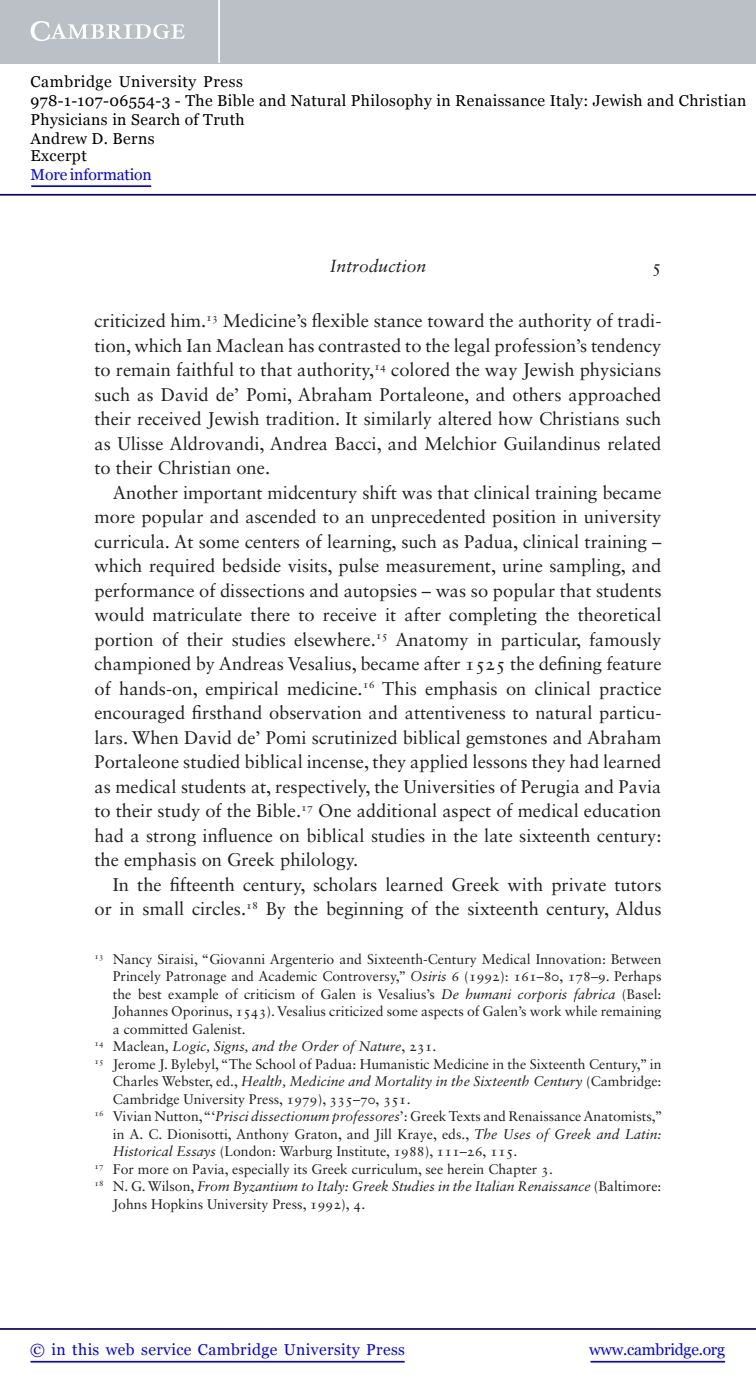
<style>
.page{position:relative;width:756px;height:1388px;background:#fff}
.page>*{position:absolute;margin:0;border:0;box-sizing:border-box;transform-origin:0 0}
.t1{font:18.38px/24.5px "Sabon LT Std";color:#231f20;text-align:justify}
.t2{font:italic 17.5px "Sabon LT Std";color:#231f20}
.t3{font:17.5px "Sabon LT Std";color:#231f20}
.t4{font:15.75px/18.6px "Georgia";letter-spacing:.025em;color:#000}
.t5{font:15.75px "Georgia";letter-spacing:.025em;color:#00f}
.t6{font:15.75px "Georgia";letter-spacing:-.015em;color:#00f}
.t7{font:15.75px "Georgia";letter-spacing:-.01em;color:#00f}
.t8{font:14px "Sabon LT Std";color:#231f20}
.t9{font:italic 14px "Sabon LT Std";color:#231f20}
.s1{font-style:italic}
.s2{font-style:normal}
</style>
<div class="page">
<hr style="left:591px;top:1361px;width:134px;height:1px;background:#00f">
<hr style="left:0;top:1328px;width:756px;height:2px;background:#150666">
<hr style="left:31px;top:1361px;width:374px;height:1px;background:#00f">
<div style="left:0;top:0;width:756px;height:63px;background:#bac0c6"></div>
<svg style="left:31px;top:21px;width:154px;height:20px"></svg>
<hr style="left:218px;top:0;width:2px;height:63px;background:#fff">
<hr style="left:0;top:194px;width:756px;height:2px;background:#150666">
<hr style="left:31px;top:185px;width:120px;height:2px;background:#00f">
<p class="t4" style="left:31px;top:73px;width:717px">Cambridge University Press<br>978-1-107-06554-3 - The Bible and Natural Philosophy in Renaissance Italy: Jewish and Christian Physicians in Search of Truth<br>Andrew D. Berns<br>Excerpt</p>
<p class="t7" style="left:31px;top:165px;width:123px">More information</p>
<p class="t2" style="left:330px;top:259px;width:98px">Introduction</p>
<p class="t3" style="left:652px;top:259px;width:11px">5</p>
<p class="t1" style="left:94px;top:310px;width:569px">criticized him. <sup>13</sup> Medicine’s flexible stance toward the authority of tradi&shy;tion, which Ian Maclean has contrasted to the legal profession’s tendency to remain faithful to that authority, <sup>14</sup> colored the way Jewish physicians such as David de’ Pomi, Abraham Portaleone, and others approached their received Jewish tradition. It similarly altered how Christians such as Ulisse Aldrovandi, Andrea Bacci, and Melchior Guilandinus related to their Christian one.</p>
<p class="t1" style="left:94px;top:482px;width:569px;text-indent:18px">Another important midcentury shift was that clinical training became more popular and ascended to an unprecedented position in university curricula. At some centers of learning, such as Padua, clinical training – which required bedside visits, pulse measurement, urine sampling, and performance of dissections and autopsies – was so popular that students would matriculate there to receive it after completing the theoretical portion of their studies elsewhere. <sup>15</sup> Anatomy in particular, famously championed by Andreas Vesalius, became after 1525 the defining feature of hands-on, empirical medicine. <sup>16</sup> This emphasis on clinical practice encouraged firsthand observation and attentiveness to natural particu&shy;lars. When David de’ Pomi scrutinized biblical gemstones and Abraham Portaleone studied biblical incense, they applied lessons they had learned as medical students at, respectively, the Universities of Perugia and Pavia to their study of the Bible. <sup>17</sup> One additional aspect of medical education had a strong influence on biblical studies in the late sixteenth century: the emphasis on Greek philology.</p>
<p class="t1" style="left:94px;top:874px;width:568px;text-align:right">In the fifteenth century, scholars learned Greek with private tutors or in small circles. <sup>18</sup> By the beginning of the sixteenth century, Aldus</p>
<p class="t8" style="left:94px;top:953px;width:569px"><sup>13</sup> Nancy Siraisi , “ Giovanni Argenterio and Sixteenth-Century Medical Innovation: Between</p>
<p class="t8" style="left:113px;top:970px;width:550px">Princely Patronage and Academic Controversy ,” <span class="s1">Osiris</span> 6 ( 1992 ): 161–80 , 178–9. Perhaps</p>
<p class="t8" style="left:113px;top:988px;width:550px">the best example of criticism of Galen is Vesalius’s <span class="s1">De humani corporis fabrica</span> (Basel:</p>
<p class="t8" style="left:113px;top:1005px;width:550px">Johannes Oporinus, 1543). Vesalius criticized some aspects of Galen’s work while remaining</p>
<p class="t8" style="left:113px;top:1023px;width:134px">a committed Galenist.</p>
<p class="t9" style="left:94px;top:1040px;width:344px"><sup>14</sup> <span class="s2">Maclean,</span> Logic, Signs, and the Order of Nature <span class="s2">, 231.</span></p>
<p class="t8" style="left:94px;top:1058px;width:568px"><sup>15</sup> Jerome J. Bylebyl , “The School of Padua: Humanistic Medicine in the Sixteenth Century,” in</p>
<p class="t9" style="left:113px;top:1075px;width:550px"><span class="s2">Charles Webster , ed.,</span> Health, Medicine and Mortality in the Sixteenth Century <span class="s2">( Cambridge :</span></p>
<p class="t8" style="left:113px;top:1093px;width:299px">Cambridge University Press , 1979 ), 335–70, 351.</p>
<p class="t8" style="left:94px;top:1110px;width:570px"><sup>16</sup> Vivian Nutton , “‘ <span class="s1">Prisci dissectionum professores</span>’: Greek Texts and Renaissance Anatomists,”</p>
<p class="t8" style="left:113px;top:1128px;width:550px">in A. C. Dionisotti , Anthony Graton , and Jill Kraye , eds., <span class="s1">The Uses of Greek and Latin:</span></p>
<p class="t8" style="left:113px;top:1145px;width:406px"><span class="s1">Historical Essays</span> ( London : Warburg Institute , 1988 ), 111–26, 115.</p>
<p class="t8" style="left:94px;top:1163px;width:460px"><sup>17</sup> For more on Pavia, especially its Greek curriculum, see herein Chapter 3 .</p>
<p class="t9" style="left:94px;top:1180px;width:568px"><sup>18</sup> <span class="s2">N. G. Wilson ,</span> From Byzantium to Italy: Greek Studies in the Italian Renaissance <span class="s2">( Baltimore :</span></p>
<p class="t8" style="left:113px;top:1198px;width:254px">Johns Hopkins University Press , 1992 ), 4 .</p>
<p class="t5" style="left:30px;top:1339px;width:376px">© in this web service Cambridge University Press</p>
<p class="t6" style="left:589px;top:1339px;width:137px">www.cambridge.org</p>
</div>
